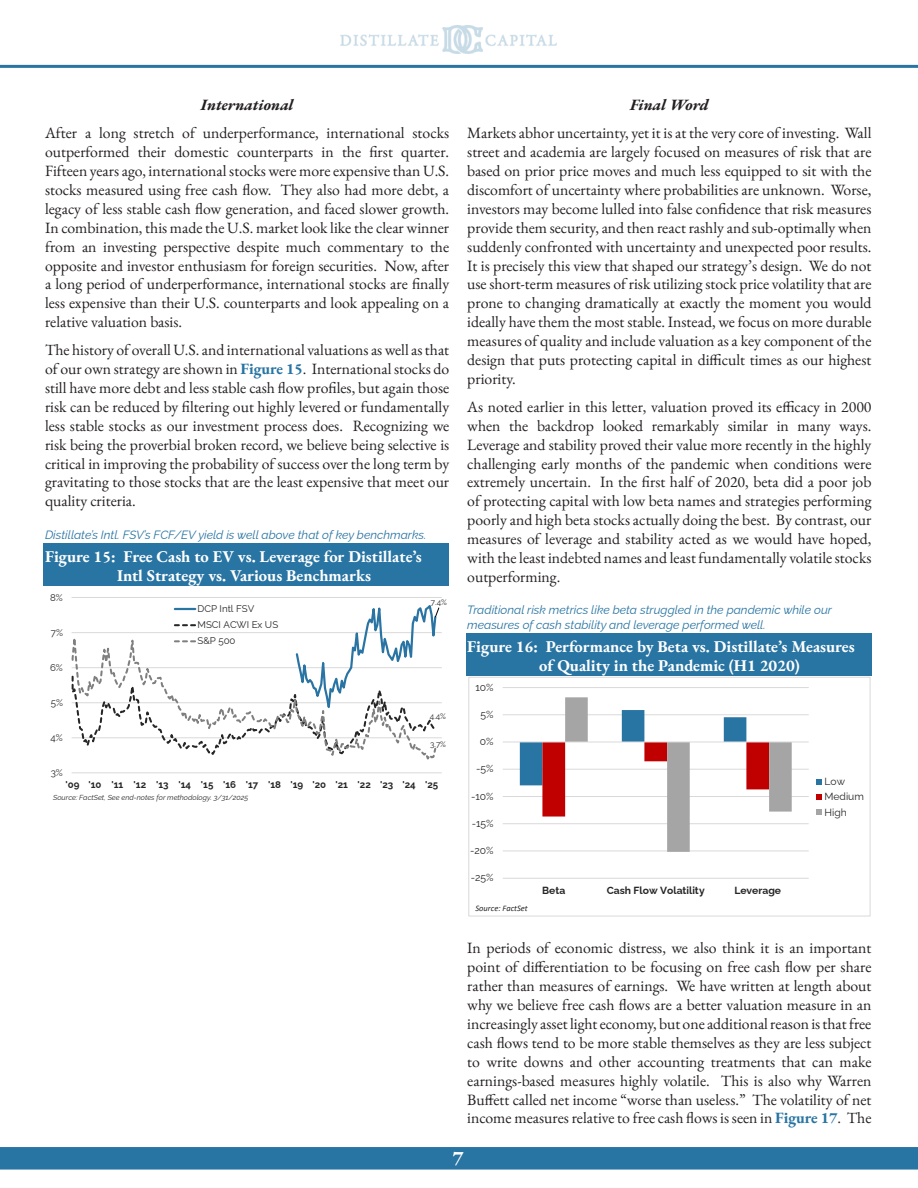
<style>
.page{position:relative;width:918px;height:1188px;background:#fff}
.page>*{position:absolute;margin:0;border:0;box-sizing:border-box;transform-origin:0 0}
.t1{font:700 21px "EB Garamond";color:#fff}
.Chart_Header{font:700 16.5px/19.8px "EB Garamond";color:#fff}
.Body{font:15.75px/18.9px "EB Garamond";color:#231f20;text-align:justify}
.Center_Itallics_Header{font:italic 700 15.75px "EB Garamond";color:#231f20}
.Caption_2{font:italic 12px/14.4px "Raleway";color:#2874a2}
.t2{font:10.35px/15.3px "Raleway";letter-spacing:-.005em;color:#262626}
.t3{font:700 10.35px "Raleway";color:#262626}
.t4{font:700 9.75px "Raleway";letter-spacing:-.005em;color:#262626}
.t5{font:9.75px/16.2px "Raleway";color:#262626}
.t6{font:italic 8.4px "Calibri";color:#262626}
.t7{font:8.1px "Raleway";color:#262626}
.t8{font:italic 7.35px "Raleway";color:#262626}
.t9{font:italic 7.35px "Raleway";color:#595959}
.s1{font-weight:700;color:#2874a2}
.s2{color:#595959}
</style>
<div class="page">
<hr style="left:0;top:65px;width:918px;height:3px;background:#2874a2">
<img style="left:341px;top:26px;width:215px;height:27px">
<div style="left:44px;top:543px;width:405px;height:43px;background:#2874a2"></div>
<div style="left:466px;top:633px;width:406px;height:43px;background:#2874a2"></div>
<div style="left:0;top:1147px;width:918px;height:23px;background:#2874a2"></div>
<hr style="left:72px;top:738px;width:370px;height:1px;background:#d9d9d9">
<hr style="left:72px;top:702px;width:370px;height:1px;background:#d9d9d9">
<hr style="left:72px;top:667px;width:370px;height:1px;background:#d9d9d9">
<hr style="left:72px;top:632px;width:370px;height:1px;background:#d9d9d9">
<hr style="left:72px;top:597px;width:370px;height:1px;background:#d9d9d9">
<hr style="left:72px;top:773px;width:370px;height:1px;background:#d9d9d9">
<svg style="left:72px;top:605px;width:367px;height:153px"></svg>
<hr style="left:503px;top:878px;width:306px;height:1px;background:#d9d9d9">
<hr style="left:503px;top:851px;width:306px;height:1px;background:#d9d9d9">
<hr style="left:503px;top:823px;width:306px;height:1px;background:#d9d9d9">
<hr style="left:503px;top:796px;width:306px;height:1px;background:#d9d9d9">
<hr style="left:503px;top:769px;width:306px;height:1px;background:#d9d9d9">
<hr style="left:503px;top:715px;width:306px;height:1px;background:#d9d9d9">
<hr style="left:503px;top:687px;width:306px;height:1px;background:#d9d9d9">
<svg style="left:520px;top:697px;width:272px;height:155px"></svg>
<hr style="left:503px;top:742px;width:306px;height:1px;background:#d9d9d9">
<svg style="left:817px;top:779px;width:5px;height:6px"></svg>
<svg style="left:817px;top:794px;width:5px;height:6px"></svg>
<svg style="left:817px;top:810px;width:5px;height:5px"></svg>
<div style="left:468px;top:677px;width:402px;height:239px;border:1px solid #d9d9d9"></div>
<p class="Center_Itallics_Header" style="left:201px;top:94px;width:94px">International</p>
<p class="Body" style="left:45px;top:124px;width:406px">After a long stretch of underperformance, international stocks outperformed their domestic counterparts in the first quarter.<br>Fifteen years ago, international stocks were more expensive than U.S. stocks measured using free cash flow. They also had more debt, a legacy of less stable cash flow generation, and faced slower growth.<br>In combination, this made the U.S. market look like the clear winner from an investing perspective despite much commentary to the opposite and investor enthusiasm for foreign securities. Now, after a long period of underperformance, international stocks are finally less expensive than their U.S. counterparts and look appealing on a relative valuation basis.</p>
<p class="Body" style="left:45px;top:341px;width:406px">The history of overall U.S. and international valuations as well as that of our own strategy are shown in <span class="s1">Figure 15</span>. International stocks do still have more debt and less stable cash flow profiles, but again those risk can be reduced by filtering out highly levered or fundamentally less stable stocks as our investment process does. Recognizing we risk being the proverbial broken record, we believe being selective is critical in improving the probability of success over the long term by gravitating to those stocks that are the least expensive that meet our quality criteria.</p>
<p class="Caption_2" style="left:45px;top:526px;width:383px">Distillate’s Intl. FSV’s FCF/EV yield is well above that of key benchmarks.</p>
<p class="Chart_Header" style="left:117px;top:546px;width:306px;text-indent:-72px">Figure 15: Free Cash to EV vs. Leverage for Distillate’s<br>Intl Strategy vs. Various Benchmarks</p>
<p class="t5" style="left:50px;top:588px;width:14px">8%</p>
<p class="t5" style="left:51px;top:623px;width:14px">7%</p>
<p class="t5" style="left:50px;top:658px;width:14px">6%</p>
<p class="t5" style="left:51px;top:693px;width:14px">5%</p>
<p class="t5" style="left:51px;top:728px;width:14px">4%</p>
<p class="t5" style="left:51px;top:763px;width:14px">3%</p>
<p class="t5" style="left:198px;top:599px;width:82px">DCP Intl FSV<br>MSCI ACWI Ex US<br>S&amp;P 500</p>
<p class="t7" style="left:431px;top:595px;width:17px">7.4%</p>
<p class="t7" style="left:430px;top:709px;width:18px">4.4%</p>
<p class="t7" style="left:430px;top:738px;width:17px">3.7%</p>
<p class="t4" style="left:66px;top:777px;width:374px">'09 '10 '11 '12 '13 '14 '15 '16 '17 '18 '19 '20 '21 '22 '23 '24 '25</p>
<p class="t8" style="left:53px;top:791px;width:197px"><span class="s2">Source: FactSet, See end-</span>notes for methodology. 3/31/2025</p>
<p class="t9" style="left:214px;top:791px;width:38px">6 0/2024</p>
<p class="Center_Itallics_Header" style="left:630px;top:94px;width:80px">Final Word</p>
<p class="Body" style="left:467px;top:124px;width:406px">Markets abhor uncertainty, yet it is at the very core of investing. Wall street and academia are largely focused on measures of risk that are based on prior price moves and much less equipped to sit with the discomfort of uncertainty where probabilities are unknown. Worse, investors may become lulled into false confidence that risk measures provide them security, and then react rashly and sub-optimally when suddenly confronted with uncertainty and unexpected poor results.<br>It is precisely this view that shaped our strategy’s design. We do not use short-term measures of risk utilizing stock price volatility that are prone to changing dramatically at exactly the moment you would ideally have them the most stable. Instead, we focus on more durable measures of quality and include valuation as a key component of the design that puts protecting capital in difficult times as our highest priority.</p>
<p class="Body" style="left:467px;top:397px;width:406px">As noted earlier in this letter, valuation proved its efficacy in 2000 when the backdrop looked remarkably similar in many ways.<br>Leverage and stability proved their value more recently in the highly challenging early months of the pandemic when conditions were extremely uncertain. In the first half of 2020, beta did a poor job of protecting capital with low beta names and strategies performing poorly and high beta stocks actually doing the best. By contrast, our measures of leverage and stability acted as we would have hoped, with the least indebted names and least fundamentally volatile stocks outperforming.</p>
<p class="Caption_2" style="left:467px;top:602px;width:366px">Traditional risk metrics like beta struggled in the pandemic while our measures of cash stability and leverage performed well.</p>
<p class="Chart_Header" style="left:539px;top:636px;width:317px;text-indent:-72px">Figure 16: Performance by Beta vs. Distillate’s Measures of Quality in the Pandemic (H1 2020)</p>
<p class="t2" style="left:475px;top:678px;width:20px">10%</p>
<p class="t2" style="left:481px;top:706px;width:15px">5%</p>
<p class="t2" style="left:480px;top:733px;width:15px">0%</p>
<p class="t2" style="left:476px;top:760px;width:19px">-5%</p>
<p class="t2" style="left:471px;top:787px;width:24px">-10%</p>
<p class="t2" style="left:472px;top:815px;width:23px">-15%</p>
<p class="t2" style="left:470px;top:842px;width:25px">-20%</p>
<p class="t2" style="left:471px;top:869px;width:24px">-25%</p>
<p class="t6" style="left:475px;top:903px;width:54px">Source: FactSet</p>
<p class="t3" style="left:542px;top:883px;width:25px">Beta</p>
<p class="t3" style="left:607px;top:883px;width:99px">Cash Flow Volatility</p>
<p class="t3" style="left:734px;top:883px;width:48px">Leverage</p>
<p class="t2" style="left:825px;top:773px;width:41px">Low<br>Medium<br>High</p>
<p class="Body" style="left:467px;top:939px;width:406px">In periods of economic distress, we also think it is an important point of differentiation to be focusing on free cash flow per share rather than measures of earnings. We have written at length about why we believe free cash flows are a better valuation measure in an increasingly asset light economy, but one additional reason is that free cash flows tend to be more stable themselves as they are less subject to write downs and other accounting treatments that can make earnings-based measures highly volatile. This is also why Warren Buffett called net income “worse than useless.” The volatility of net income measures relative to free cash flows is seen in <span class="s1">Figure 17</span>. The</p>
<p class="t1" style="left:452px;top:1143px;width:13px">7</p>
</div>
